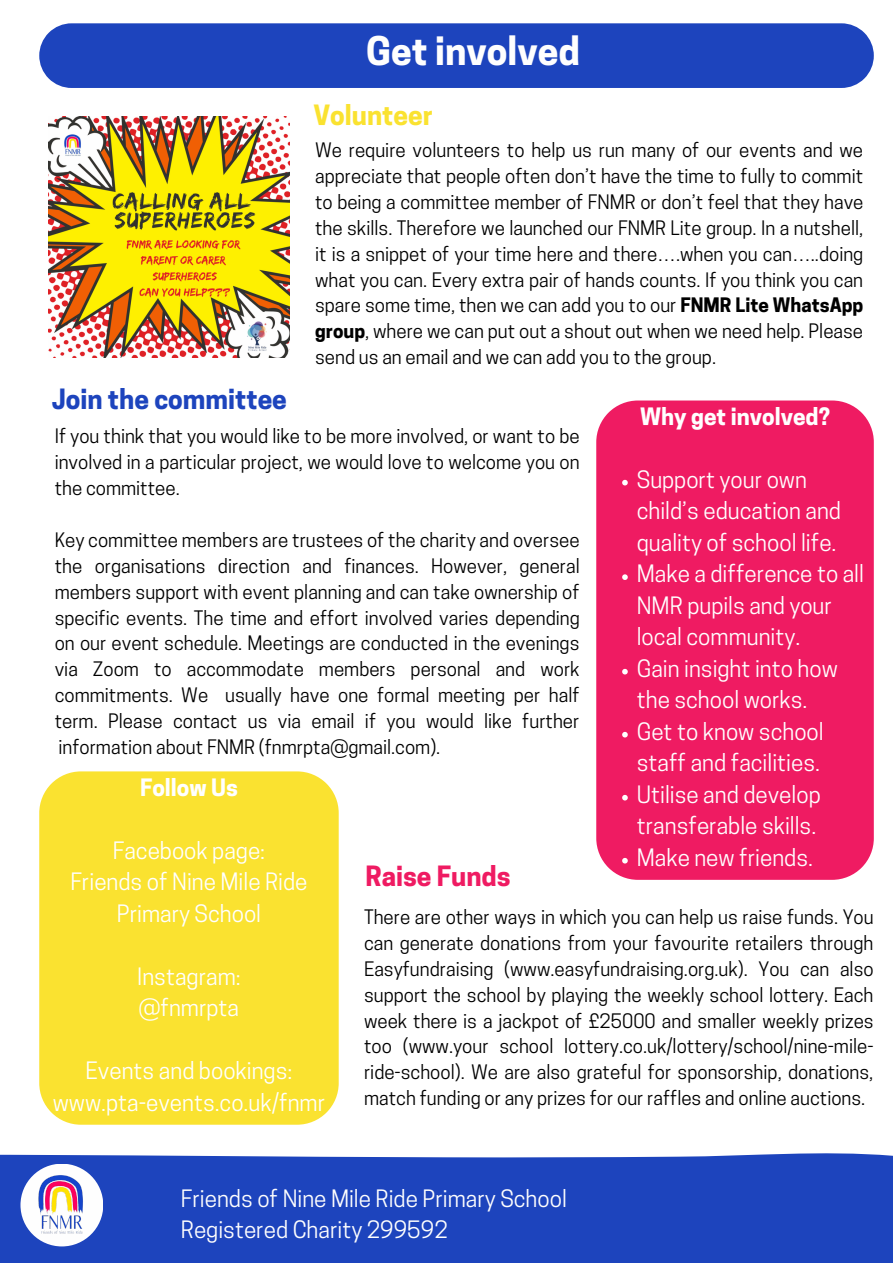
<style>
.page{position:relative;width:893px;height:1263px;background:#fff}
.page>*{position:absolute;margin:0;border:0;box-sizing:border-box;transform-origin:0 0}
.t1{font:700 37.05px "Cooper Hewitt";color:#fefefe}
.t2{font:700 26.25px "Cooper Hewitt";color:#1d44bd}
.t3{font:700 26.25px "Cooper Hewitt";color:#ef1b62}
.t4{font:700 26.25px "Cooper Hewitt";color:#fae230}
.t5{font:22.5px/31.5px "Cooper Hewitt";color:#fff}
.t6{font:22.5px "Cooper Hewitt";color:#fefefe}
.t7{font:700 22.5px "Cooper Hewitt";color:#fff}
.t8{font:18.75px/25.9px "Cooper Hewitt";color:#000;text-align:justify}
.s1{font-weight:700}
</style>
<div class="page">
<div style="left:0;top:1153px;width:893px;height:110px;background:#1d44bd"></div>
<div style="left:20px;top:1164px;width:83px;height:82px;background:#fefefe;border-radius:50%"></div>
<img style="left:28px;top:1167px;width:68px;height:76px">
<img style="left:49px;top:117px;width:241px;height:240px">
<div style="left:596px;top:400px;width:277px;height:480px;background:#ef1b62"></div>
<svg style="left:622px;top:480px;width:6px;height:5px"></svg>
<svg style="left:622px;top:574px;width:6px;height:6px"></svg>
<svg style="left:622px;top:669px;width:6px;height:5px"></svg>
<svg style="left:622px;top:732px;width:6px;height:5px"></svg>
<svg style="left:622px;top:795px;width:6px;height:5px"></svg>
<svg style="left:622px;top:858px;width:6px;height:5px"></svg>
<div style="left:39px;top:23px;width:835px;height:65px;background:#1d44bd"></div>
<div style="left:39px;top:771px;width:300px;height:353px;background:#fae230"></div>
<p class="t1" style="left:366px;top:37px;width:215px">Get involved</p>
<p class="t4" style="left:313px;top:105px;width:121px">Volunteer</p>
<p class="t8" style="left:315px;top:139px;width:550px">We require volunteers to help us run many of our events and we appreciate that people often don’t have the time to fully to commit to being a committee member of FNMR or don’t feel that they have the skills. Therefore we launched our FNMR Lite group. In a nutshell, it is a snippet of your time here and there….when you can…..doing what you can. Every extra pair of hands counts. If you think you can spare some time, then we can add you to our <span class="s1">FNMR Lite WhatsApp group</span>, where we can put out a shout out when we need help. Please send us an email and we can add you to the group.</p>
<p class="t2" style="left:52px;top:389px;width:237px">Join the committee</p>
<p class="t7" style="left:640px;top:408px;width:191px">Why get involved?</p>
<p class="t8" style="left:55px;top:426px;width:526px">If you think that you would like to be more involved, or want to be involved in a particular project, we would love to welcome you on the committee.</p>
<p class="t8" style="left:55px;top:529px;width:526px">Key committee members are trustees of the charity and oversee the organisations direction and finances. However, general members support with event planning and can take ownership of specific events. The time and effort involved varies depending on our event schedule. Meetings are conducted in the evenings via Zoom to accommodate members personal and work commitments. We usually have one formal meeting per half term. Please contact us via email if you would like further information about FNMR (fnmrpta@gmail.com).</p>
<p class="t5" style="left:637px;top:466px;width:206px">Support your own child’s education and quality of school life.</p>
<p class="t5" style="left:637px;top:561px;width:229px">Make a difference to all<br>NMR pupils and your local community.</p>
<p class="t5" style="left:637px;top:655px;width:202px">Gain insight into how the school works.</p>
<p class="t5" style="left:637px;top:718px;width:188px">Get to know school staff and facilities.</p>
<p class="t5" style="left:637px;top:781px;width:185px">Utilise and develop transferable skills.</p>
<p class="t5" style="left:637px;top:844px;width:178px">Make new friends.</p>
<p class="t7" style="left:140px;top:779px;width:99px">Follow Us</p>
<p class="t5" style="left:113px;top:837px;width:154px">Facebook page:</p>
<p class="t5" style="left:70px;top:869px;width:239px;text-align:center">Friends of Nine Mile Ride<br>Primary School</p>
<p class="t3" style="left:365px;top:866px;width:147px">Raise Funds</p>
<p class="t8" style="left:364px;top:906px;width:511px">There are other ways in which you can help us raise funds. You can generate donations from your favourite retailers through Easyfundraising (www.easyfundraising.org.uk). You can also support the school by playing the weekly school lottery. Each week there is a jackpot of £25000 and smaller weekly prizes too (www.your school lottery.co.uk/lottery/school/nine-mile&shy;ride-school). We are also grateful for sponsorship, donations, match funding or any prizes for our raffles and online auctions.</p>
<p class="t5" style="left:137px;top:963px;width:105px">Instagram:</p>
<p class="t5" style="left:139px;top:995px;width:102px">@fnmrpta</p>
<p class="t5" style="left:86px;top:1058px;width:208px">Events and bookings:</p>
<p class="t5" style="left:53px;top:1089px;width:274px">www.pta-events.co.uk/fnmr</p>
<p class="t6" style="left:181px;top:1189px;width:387px">Friends of Nine Mile Ride Primary School</p>
<p class="t6" style="left:181px;top:1221px;width:268px">Registered Charity 299592</p>
</div>
